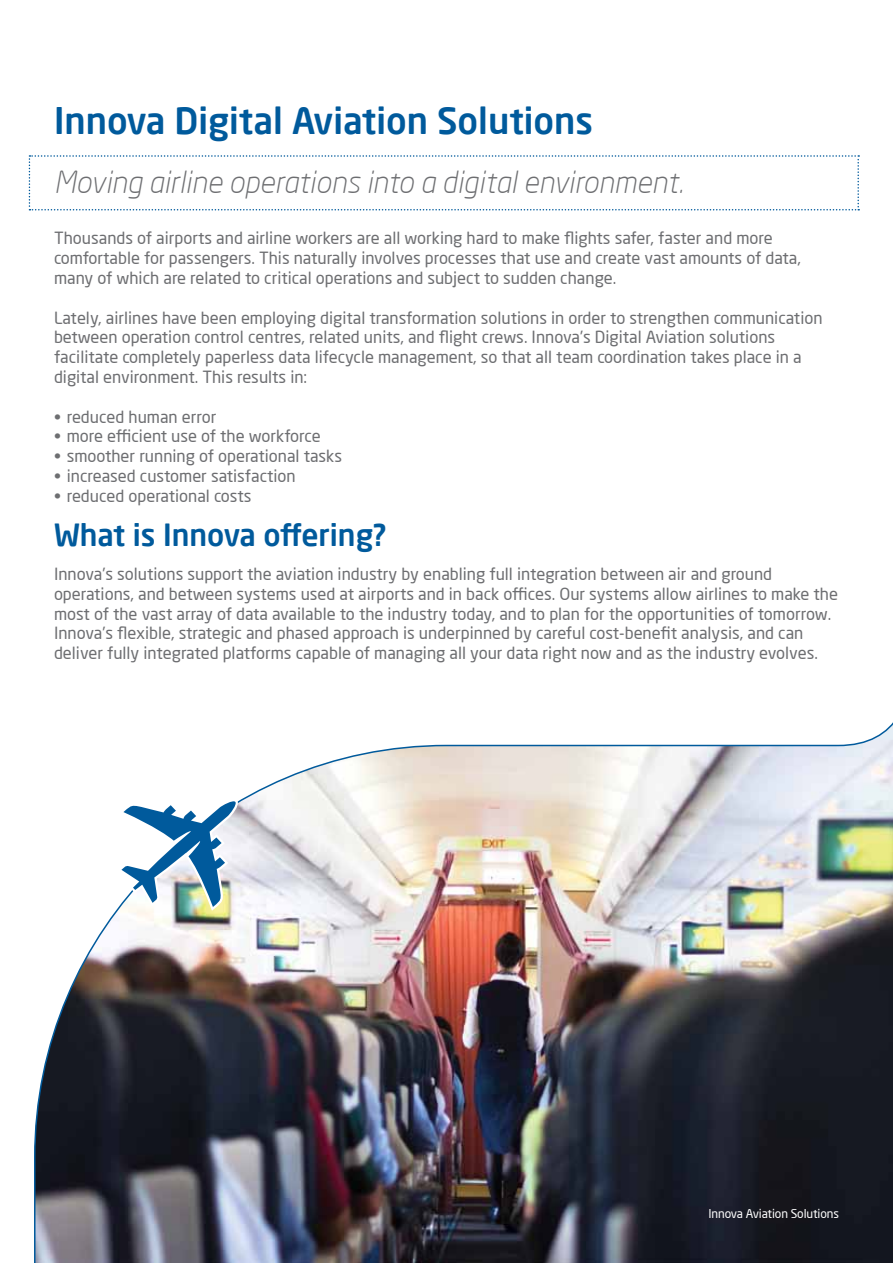
<style>
.page{position:relative;width:893px;height:1263px;background:#fff}
.page>*{position:absolute;margin:0;border:0;box-sizing:border-box;transform-origin:0 0}
.t1{font:500 36px "Neo Sans Pro";color:#005a9c}
.t2{font:italic 300 30px "Neo Sans Pro";color:#6d6e71}
.t3{font:500 30px "Neo Sans Pro";color:#005a9c}
.t4{font:16.5px/19.8px "Neo Sans Pro";color:#6d6e71}
.t5{font:12px "Neo Sans Pro";letter-spacing:-.01em;color:#fff}
</style>
<div class="page">
<img style="left:34px;top:722px;width:859px;height:541px">
<svg style="left:114px;top:799px;width:130px;height:115px"></svg>
<svg style="left:29px;top:155px;width:830px;height:55px"></svg>
<h1 class="t1" style="left:54px;top:98px;width:541px">Innova Digital Aviation Solutions</h1>
<h2 class="t2" style="left:54px;top:164px;width:631px">Moving airline operations into a digital environment.</h2>
<p class="t4" style="left:54px;top:228px;width:748px">Thousands of airports and airline workers are all working hard to make flights safer, faster and more comfortable for passengers. This naturally involves processes that use and create vast amounts of data, many of which are related to critical operations and subject to sudden change.</p>
<p class="t4" style="left:54px;top:307px;width:770px">Lately, airlines have been employing digital transformation solutions in order to strengthen communication between operation control centres, related units, and flight crews. Innova’s Digital Aviation solutions facilitate completely paperless data lifecycle management, so that all team coordination takes place in a digital environment. This results in:</p>
<p class="t4" style="left:54px;top:406px;width:164px">• reduced human error</p>
<p class="t4" style="left:54px;top:426px;width:268px">• more efficient use of the workforce</p>
<p class="t4" style="left:54px;top:446px;width:290px">• smoother running of operational tasks</p>
<p class="t4" style="left:54px;top:466px;width:243px">• increased customer satisfaction</p>
<p class="t4" style="left:54px;top:486px;width:199px">• reduced operational costs</p>
<h2 class="t3" style="left:54px;top:516px;width:334px">What is Innova offering?</h2>
<p class="t4" style="left:54px;top:564px;width:786px">Innova’s solutions support the aviation industry by enabling full integration between air and ground operations, and between systems used at airports and in back offices. Our systems allow airlines to make the most of the vast array of data available to the industry today, and to plan for the opportunities of tomorrow.<br>Innova’s flexible, strategic and phased approach is underpinned by careful cost-benefit analysis, and can deliver fully integrated platforms capable of managing all your data right now and as the industry evolves.</p>
<p class="t5" style="left:708px;top:1206px;width:132px">Innova Aviation Solutions</p>
</div>
